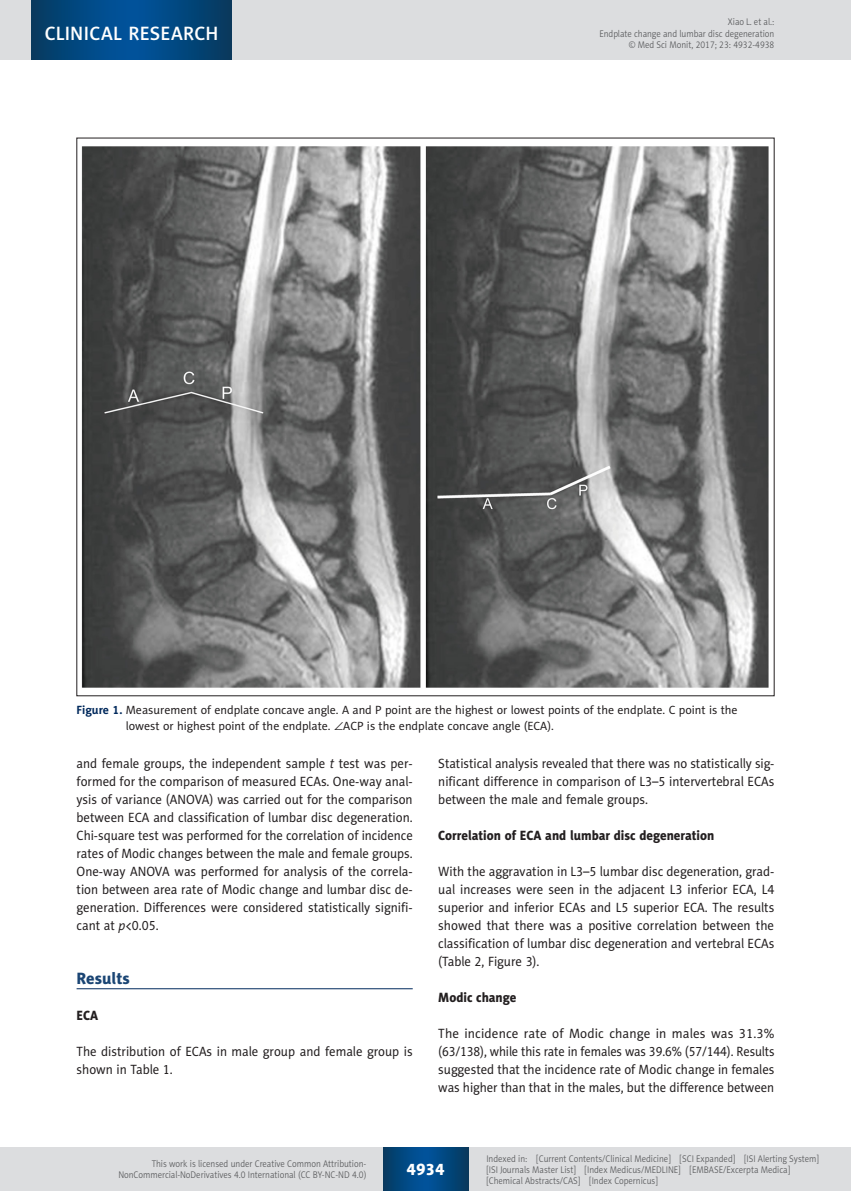
<style>
.page{position:relative;width:851px;height:1191px;background:#fff}
.page>*{position:absolute;margin:0;border:0;box-sizing:border-box;transform-origin:0 0}
.t1{font:19.5px "Naomi Sans EFN Medium";letter-spacing:.015em;color:#fff}
.MSM_Headline_1{font:16.5px "Naomi Sans EFN Heavy";color:#1a4574}
.t2{font:16.5px "Naomi Sans EFN Heavy";color:#fff}
.MSM_Body{font:13.5px/18px "Naomi Sans EFN";color:#231f20;text-align:justify;scale:.95 1}
.MSM_Body-2{font:13.5px/18px "Naomi Sans EFN";color:#231f20;text-align:justify}
.MSM_Body-3{font:13.5px/18px "Naomi Sans EFN";color:#231f20;text-align:justify;scale:.94 1}
.MSM_Headline_2{font:13.5px "Naomi Sans EFN Heavy";color:#231f20;scale:.95 1}
.MSM_Rycina_tytul{font:12px/15.8px "Naomi Sans EFN";color:#231f20}
.MSM_pagina_sygnatura{font:9.75px/11.2px "Naomi Sans EFN Light";color:#57585a;scale:.9 1}
.MSM_pagina_zywa{font:9.75px/11.2px "Naomi Sans EFN Light";color:#57585a;text-align:right;scale:.9 1}
.s1{font-weight:700;color:#00295c}
.s2{font-family:"Standard Sym L"}
.s3{font-style:italic}
</style>
<div class="page">
<hr style="left:77px;top:988px;width:335px;height:1px;background:#00295c">
<img style="left:81px;top:146px;width:688px;height:542px">
<div style="left:0;top:1148px;width:850px;height:43px;background:#dcdddf"></div>
<svg style="left:383px;top:1147px;width:85px;height:43px;background:#02477e"></svg>
<div style="left:0;top:0;width:850px;height:60px;background:#dcdddf"></div>
<hr style="left:850px;top:0;width:1px;height:60px;background:#dcdddf">
<svg style="left:32px;top:0;width:200px;height:60px;background:#02477e"></svg>
<h1 class="t1" style="left:45px;top:22px;width:175px">CLINICAL RESEARCH</h1>
<p class="MSM_pagina_zywa" style="left:599px;top:16px;width:196px">Xiao L. et al.:<br>Endplate change and lumbar disc degeneration</p>
<p class="MSM_pagina_sygnatura" style="left:628px;top:39px;width:163px">© Med Sci Monit, 2017; 23: 4932-4938</p>
<p class="MSM_Rycina_tytul" style="left:126px;top:702px;width:613px;text-indent:-49px"><span class="s1">Figure 1.</span> Measurement of endplate concave angle. A and P point are the highest or lowest points of the endplate. C point is the lowest or highest point of the endplate. <span class="s2">Ð</span>ACP is the endplate concave angle (ECA).</p>
<p class="MSM_Body" style="left:77px;top:754px;width:355px">and female groups, the independent sample <span class="s3">t</span> test was per&shy;formed for the comparison of measured ECAs. One-way anal&shy;ysis of variance (ANOVA) was carried out for the comparison between ECA and classification of lumbar disc degeneration.<br>Chi-square test was performed for the correlation of incidence rates of Modic changes between the male and female groups.<br>One-way ANOVA was performed for analysis of the correla&shy;tion between area rate of Modic change and lumbar disc de&shy;generation. Differences were considered statistically signifi&shy;cant at <span class="s3">p</span>&lt;0.05.</p>
<p class="MSM_Headline_1" style="left:77px;top:968px;width:55px">Results</p>
<p class="MSM_Headline_2" style="left:77px;top:1007px;width:24px">ECA</p>
<p class="MSM_Body" style="left:77px;top:1042px;width:355px">The distribution of ECAs in male group and female group is shown in Table 1.</p>
<p class="MSM_Body-3" style="left:438px;top:754px;width:359px">Statistical analysis revealed that there was no statistically sig&shy;nificant difference in comparison of L3–5 intervertebral ECAs between the male and female groups.</p>
<p class="MSM_Headline_2" style="left:438px;top:827px;width:292px">Correlation of ECA and lumbar disc degeneration</p>
<p class="MSM_Body" style="left:438px;top:862px;width:355px">With the aggravation in L3–5 lumbar disc degeneration, grad&shy;ual increases were seen in the adjacent L3 inferior ECA, L4 superior and inferior ECAs and L5 superior ECA. The results showed that there was a positive correlation between the classification of lumbar disc degeneration and vertebral ECAs (Table 2, Figure 3).</p>
<p class="MSM_Headline_2" style="left:438px;top:989px;width:84px">Modic change</p>
<p class="MSM_Body-2" style="left:438px;top:1024px;width:338px">The incidence rate of Modic change in males was 31.3% (63/138), while this rate in females was 39.6% (57/144). Results suggested that the incidence rate of Modic change in females was higher than that in the males, but the difference between</p>
<p class="MSM_pagina_sygnatura" style="left:118px;top:1158px;width:277px;text-align:right">This work is licensed under Creative Common Attribution-<br>NonCommercial-NoDerivatives 4.0 International (CC BY-NC-ND 4.0)</p>
<p class="t2" style="left:406px;top:1159px;width:40px">4934</p>
<p class="MSM_pagina_sygnatura" style="left:486px;top:1152px;width:371px">Indexed in: [Current Contents/Clinical Medicine] [SCI Expanded] [ISI Alerting System] [ISI Journals Master List] [Index Medicus/MEDLINE] [EMBASE/Excerpta Medica] [Chemical Abstracts/CAS] [Index Copernicus]</p>
</div>
